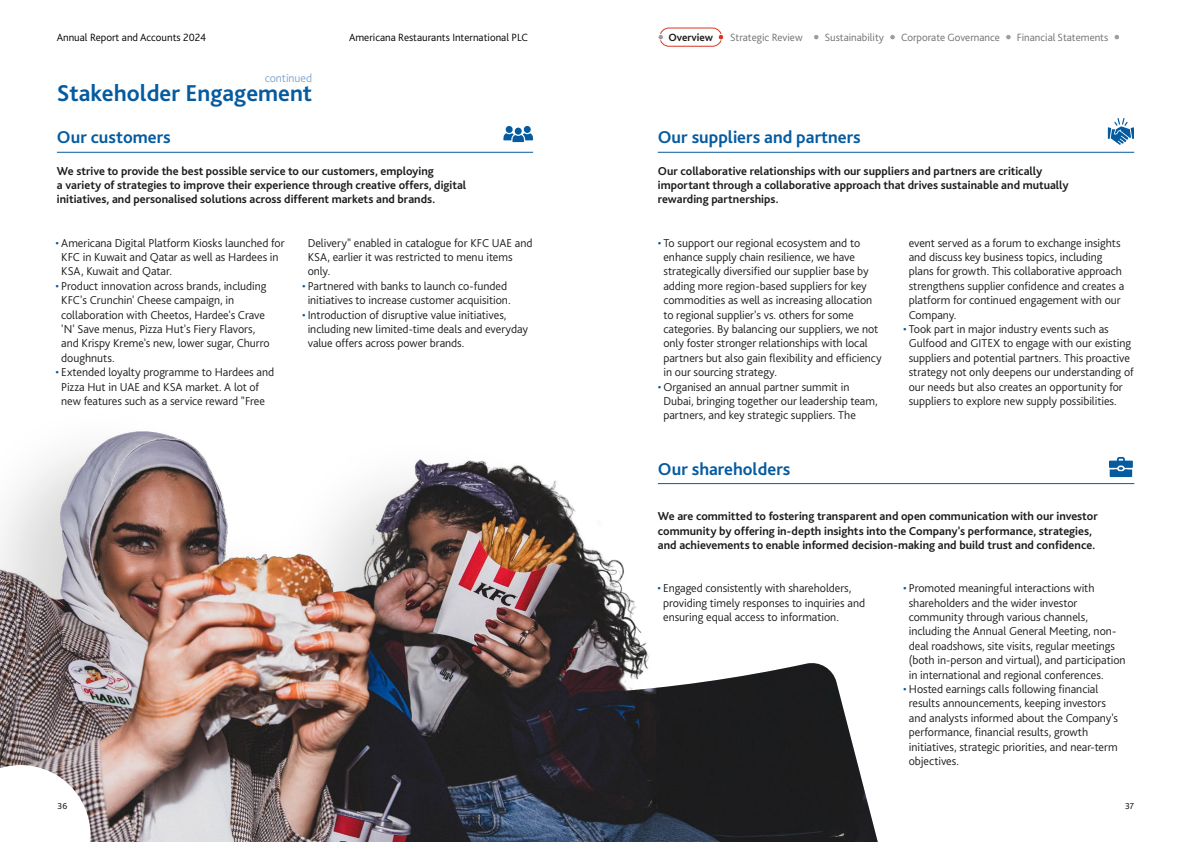
<style>
.page{position:relative;width:1191px;height:842px;background:#fff}
.page>*{position:absolute;margin:0;border:0;box-sizing:border-box;transform-origin:0 0}
.t1{font:700 24px "Bliss 2";color:#055ba0}
.t2{font:700 18px "Bliss 2";color:#055ba0}
.t3{font:300 12px/14.4px "Bliss 2";letter-spacing:-.005em;color:#1d1d1b}
.t4{font:700 12px/14.4px "Bliss 2";color:#1d1d1b}
.t5{font:300 12px "Bliss 2";letter-spacing:-.005em;color:#81a8d1}
.t6{font:300 11px "Bliss 2";color:#706f6f}
.t7{font:300 11px "Bliss 2";color:#000}
.t8{font:700 11px "Bliss 2";color:#1d1d1b}
.t9{font:9px "Bliss 2";color:#1d1d1b}
.s1{color:#055ba0}
</style>
<div class="page">
<img style="left:739px;top:663px;width:138px;height:179px">
<hr style="left:658px;top:152px;width:476px;height:1px;background:#055ba0">
<hr style="left:658px;top:483px;width:476px;height:1px;background:#055ba0">
<hr style="left:57px;top:152px;width:476px;height:1px;background:#055ba0">
<svg style="left:1107px;top:118px;width:27px;height:27px"></svg>
<svg style="left:1109px;top:457px;width:23px;height:20px"></svg>
<div style="left:506px;top:126px;width:6px;height:7px;background:#055ba0;border-radius:50%"></div>
<div style="left:524px;top:126px;width:7px;height:7px;background:#055ba0;border-radius:50%"></div>
<svg style="left:503px;top:133px;width:30px;height:9px"></svg>
<div style="left:515px;top:128px;width:7px;height:7px;background:#055ba0;border-radius:50%"></div>
<img style="left:0;top:431px;width:725px;height:411px">
<svg style="left:0;top:765px;width:90px;height:77px"></svg>
<div style="left:659px;top:28px;width:63px;height:19px;border:1px solid #d73623;border-radius:9px"></div>
<div style="left:657px;top:34px;width:7px;height:6px;border:1px solid #fff;border-radius:50%"></div>
<div style="left:717px;top:34px;width:7px;height:6px;border:1px solid #fff;border-radius:50%"></div>
<svg style="left:814px;top:35px;width:5px;height:5px"></svg>
<svg style="left:890px;top:35px;width:5px;height:5px"></svg>
<svg style="left:1006px;top:35px;width:5px;height:5px"></svg>
<div style="left:1113px;top:34px;width:7px;height:6px;border:1px solid #fff;border-radius:50%"></div>
<p class="t7" style="left:57px;top:30px;width:151px">Annual Report and Accounts 2024</p>
<p class="t7" style="left:349px;top:30px;width:180px">Americana Restaurants International PLC</p>
<p class="t8" style="left:668px;top:30px;width:46px">Overview</p>
<p class="t6" style="left:730px;top:30px;width:74px">Strategic Review</p>
<p class="t6" style="left:825px;top:30px;width:61px">Sustainability</p>
<p class="t6" style="left:901px;top:30px;width:100px">Corporate Governance</p>
<p class="t6" style="left:1017px;top:30px;width:93px">Financial Statements</p>
<p class="t5" style="left:265px;top:71px;width:49px">continued</p>
<h1 class="t1" style="left:57px;top:78px;width:257px">Stakeholder Engagement</h1>
<h2 class="t2" style="left:57px;top:126px;width:115px">Our customers</h2>
<p class="t4" style="left:57px;top:163px;width:411px">We strive to provide the best possible service to our customers, employing<br>a variety of strategies to improve their experience through creative offers, digital initiatives, and personalised solutions across different markets and brands.</p>
<p class="t3" style="left:61px;top:235px;width:225px;text-indent:-6px"><span class="s1">•</span> Americana Digital Platform Kiosks launched for<br>KFC in Kuwait and Qatar as well as Hardees in<br>KSA, Kuwait and Qatar.</p>
<p class="t3" style="left:61px;top:278px;width:210px;text-indent:-6px"><span class="s1">•</span> Product innovation across brands, including KFC's Crunchin' Cheese campaign, in collaboration with Cheetos, Hardee's Crave 'N' Save menus, Pizza Hut's Fiery Flavors, and Krispy Kreme's new, lower sugar, Churro doughnuts.</p>
<p class="t3" style="left:61px;top:365px;width:214px;text-indent:-6px"><span class="s1">•</span> Extended loyalty programme to Hardees and<br>Pizza Hut in UAE and KSA market. A lot of new features such as a service reward "Free</p>
<p class="t3" style="left:308px;top:235px;width:226px">Delivery" enabled in catalogue for KFC UAE and<br>KSA, earlier it was restricted to menu items only.</p>
<p class="t3" style="left:302px;top:278px;width:210px;text-align:center"><span class="s1">•</span> Partnered with banks to launch co-funded initiatives to increase customer acquisition.</p>
<p class="t3" style="left:308px;top:307px;width:222px;text-indent:-6px"><span class="s1">•</span> Introduction of disruptive value initiatives, including new limited-time deals and everyday value offers across power brands.</p>
<h2 class="t2" style="left:658px;top:126px;width:204px">Our suppliers and partners</h2>
<p class="t4" style="left:658px;top:163px;width:412px">Our collaborative relationships with our suppliers and partners are critically important through a collaborative approach that drives sustainable and mutually rewarding partnerships.</p>
<p class="t3" style="left:663px;top:235px;width:220px;text-indent:-6px"><span class="s1">•</span> To support our regional ecosystem and to enhance supply chain resilience, we have strategically diversified our supplier base by adding more region-based suppliers for key commodities as well as increasing allocation to regional supplier's vs. others for some categories. By balancing our suppliers, we not only foster stronger relationships with local partners but also gain flexibility and efficiency in our sourcing strategy.</p>
<p class="t3" style="left:663px;top:379px;width:216px;text-indent:-6px"><span class="s1">•</span> Organised an annual partner summit in<br>Dubai, bringing together our leadership team, partners, and key strategic suppliers. The</p>
<p class="t3" style="left:908px;top:235px;width:217px">event served as a forum to exchange insights and discuss key business topics, including plans for growth. This collaborative approach strengthens supplier confidence and creates a platform for continued engagement with our Company.</p>
<p class="t3" style="left:908px;top:322px;width:226px;text-indent:-6px"><span class="s1">•</span> Took part in major industry events such as Gulfood and GITEX to engage with our existing suppliers and potential partners. This proactive strategy not only deepens our understanding of our needs but also creates an opportunity for suppliers to explore new supply possibilities.</p>
<h2 class="t2" style="left:658px;top:457px;width:134px">Our shareholders</h2>
<p class="t4" style="left:658px;top:509px;width:441px">We are committed to fostering transparent and open communication with our investor community by offering in-depth insights into the Company's performance, strategies, and achievements to enable informed decision-making and build trust and confidence.</p>
<p class="t3" style="left:908px;top:581px;width:218px;text-indent:-6px"><span class="s1">•</span> Promoted meaningful interactions with shareholders and the wider investor community through various channels, including the Annual General Meeting, non&shy;deal roadshows, site visits, regular meetings (both in-person and virtual), and participation in international and regional conferences.</p>
<p class="t3" style="left:908px;top:682px;width:211px;text-indent:-6px"><span class="s1">•</span> Hosted earnings calls following financial results announcements, keeping investors and analysts informed about the Company's performance, financial results, growth initiatives, strategic priorities, and near-term objectives.</p>
<p class="t3" style="left:663px;top:581px;width:203px;text-indent:-6px"><span class="s1">•</span> Engaged consistently with shareholders, providing timely responses to inquiries and ensuring equal access to information.</p>
<p class="t9" style="left:58px;top:800px;width:11px">36</p>
<p class="t9" style="left:1125px;top:800px;width:11px">37</p>
</div>
